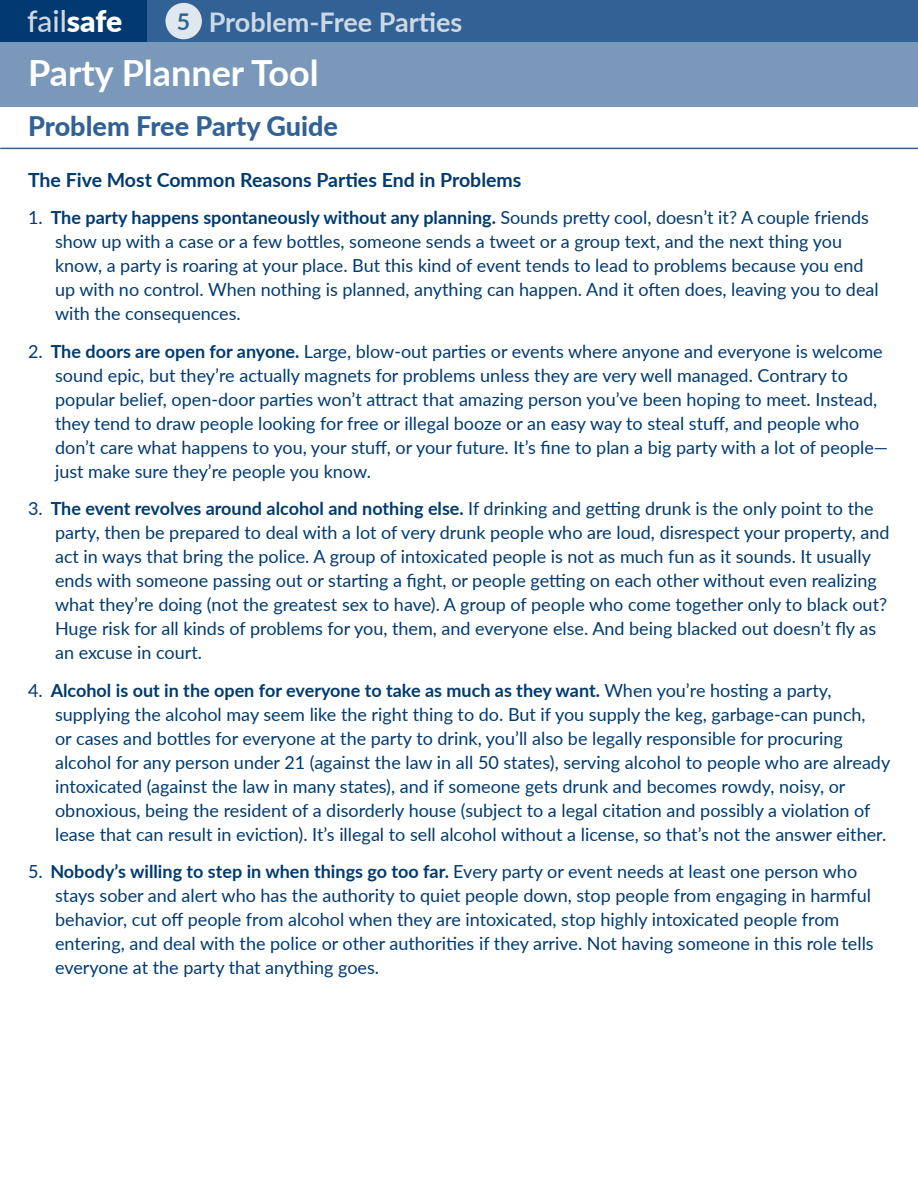
<style>
.page{position:relative;width:918px;height:1188px;background:#fff}
.page>*{position:absolute;margin:0;border:0;box-sizing:border-box;transform-origin:0 0}
.t1{font:700 36px "Lato";color:#fff}
.t2{font:500 30px "Lato";color:#ccd8e4}
.t3{font:800 27px "Lato";color:#326295}
.t4{font:700 27px "Lato";color:#ccd8e4}
.t5{font:700 19.5px "Lato";color:#003a70}
.t6{font:18px/24px "Lato";color:#003a70}
.s1{font-weight:900;color:#fff}
.s2{font-size:23.1px;color:#326295}
.s3{font-weight:700}
</style>
<div class="page">
<hr style="left:0;top:148px;width:918px;height:1px;background:#326295">
<div style="left:0;top:41px;width:918px;height:66px;background:#7a99ba"></div>
<div style="left:0;top:0;width:459px;height:42px;background:#003a70"></div>
<div style="left:147px;top:0;width:771px;height:42px;background:#326295"></div>
<div style="left:165px;top:3px;width:37px;height:36px;background:#e0e8ef;border-radius:50%"></div>
<h2 class="t2" style="left:27px;top:0;width:97px">fail<span class="s1">safe</span></h2>
<h3 class="t4" style="left:177px;top:3px;width:287px"><span class="s2">5</span> Problem-Free Parties</h3>
<h1 class="t1" style="left:28px;top:46px;width:292px">Party Planner Tool</h1>
<h3 class="t3" style="left:28px;top:106px;width:311px">Problem Free Party Guide</h3>
<p class="t5" style="left:28px;top:165px;width:495px">The Five Most Common Reasons Parties End in Problems</p>
<p class="t6" style="left:55px;top:205px;width:825px;text-indent:-27px">1. <span class="s3">The party happens spontaneously without any planning.</span> Sounds pretty cool, doesn’t it? A couple friends show up with a case or a few bottles, someone sends a tweet or a group text, and the next thing you know, a party is roaring at your place. But this kind of event tends to lead to problems because you end up with no control. When nothing is planned, anything can happen. And it often does, leaving you to deal with the consequences.</p>
<p class="t6" style="left:55px;top:338px;width:835px;text-indent:-27px">2. <span class="s3">The doors are open for anyone.</span> Large, blow-out parties or events where anyone and everyone is welcome sound epic, but they’re actually magnets for problems unless they are very well managed. Contrary to popular belief, open-door parties won’t attract that amazing person you’ve been hoping to meet. Instead, they tend to draw people looking for free or illegal booze or an easy way to steal stuff, and people who don’t care what happens to you, your stuff, or your future. It’s fine to plan a big party with a lot of people— just make sure they’re people you know.</p>
<p class="t6" style="left:55px;top:496px;width:836px;text-indent:-27px">3. <span class="s3">The event revolves around alcohol and nothing else.</span> If drinking and getting drunk is the only point to the party, then be prepared to deal with a lot of very drunk people who are loud, disrespect your property, and act in ways that bring the police. A group of intoxicated people is not as much fun as it sounds. It usually ends with someone passing out or starting a fight, or people getting on each other without even realizing what they’re doing (not the greatest sex to have). A group of people who come together only to black out?<br>Huge risk for all kinds of problems for you, them, and everyone else. And being blacked out doesn’t fly as an excuse in court.</p>
<p class="t6" style="left:55px;top:677px;width:837px;text-indent:-27px">4. <span class="s3">Alcohol is out in the open for everyone to take as much as they want.</span> When you’re hosting a party, supplying the alcohol may seem like the right thing to do. But if you supply the keg, garbage-can punch,<br>or cases and bottles for everyone at the party to drink, you’ll also be legally responsible for procuring alcohol for any person under 21 (against the law in all 50 states), serving alcohol to people who are already intoxicated (against the law in many states), and if someone gets drunk and becomes rowdy, noisy, or obnoxious, being the resident of a disorderly house (subject to a legal citation and possibly a violation of lease that can result in eviction). It’s illegal to sell alcohol without a license, so that’s not the answer either.</p>
<p class="t6" style="left:55px;top:859px;width:820px;text-indent:-27px">5. <span class="s3">Nobody’s willing to step in when things go too far.</span> Every party or event needs at least one person who stays sober and alert who has the authority to quiet people down, stop people from engaging in harmful behavior, cut off people from alcohol when they are intoxicated, stop highly intoxicated people from entering, and deal with the police or other authorities if they arrive. Not having someone in this role tells everyone at the party that anything goes.</p>
</div>
